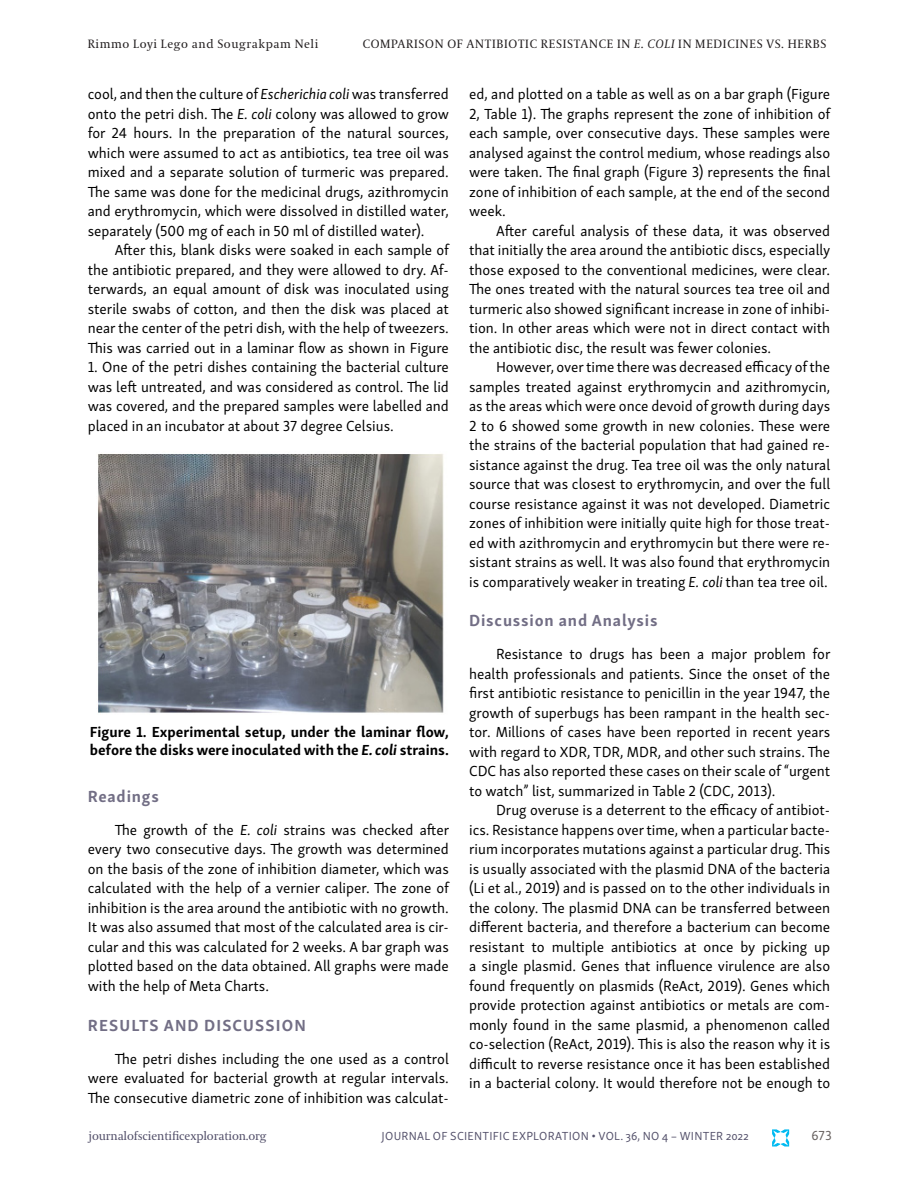
<style>
.page{position:relative;width:918px;height:1188px;background:#fff}
.page>*{position:absolute;margin:0;border:0;box-sizing:border-box;transform-origin:0 0}
.H1_11pt{font:700 16.5px "Skolar Sans PE";letter-spacing:.05em;color:#726e85}
.H1_11pt-2{font:700 16.5px "Skolar Sans PE";letter-spacing:.07em;color:#726e85}
.t1{font:15px/19.5px "Skolar Sans PE";color:#000;text-align:justify}
.t2{font:700 15px/18px "Skolar Sans PE";color:#000}
.t3{font:13.5px "Skolar Sans PE";color:#66605e}
.t4{font:12px "Coranto 2";letter-spacing:.06em;color:#231f20}
.t5{font:12px "Skolar Sans PE";letter-spacing:.025em;color:#53506a}
.t6{font:12px "Coranto 2";letter-spacing:-.01em;color:#53506a}
.s1{font-style:italic}
</style>
<div class="page">
<svg style="left:772px;top:1129px;width:17px;height:18px"></svg>
<img style="left:98px;top:454px;width:346px;height:259px">
<p class="t4" style="left:88px;top:37px;width:232px">Rimmo Loyi Lego and Sougrakpam Neli</p>
<p class="t4" style="left:363px;top:37px;width:465px">COMPARISON OF ANTIBIOTIC RESISTANCE IN <span class="s1">E. COLI</span> IN MEDICINES VS. HERBS</p>
<p class="t1" style="left:88px;top:83px;width:363px">cool, and then the culture of <span class="s1">Escherichia coli</span> was transferred onto the petri dish. The <span class="s1">E. coli</span> colony was allowed to grow for 24 hours. In the preparation of the natural sources, which were assumed to act as antibiotics, tea tree oil was mixed and a separate solution of turmeric was prepared.<br>The same was done for the medicinal drugs, azithromycin and erythromycin, which were dissolved in distilled water, separately (500 mg of each in 50 ml of distilled water).</p>
<p class="t1" style="left:88px;top:239px;width:363px;text-indent:27px">After this, blank disks were soaked in each sample of the antibiotic prepared, and they were allowed to dry. Af&shy;terwards, an equal amount of disk was inoculated using sterile swabs of cotton, and then the disk was placed at near the center of the petri dish, with the help of tweezers.<br>This was carried out in a laminar flow as shown in Figure</p>
<p class="t1" style="left:88px;top:356px;width:363px">1. One of the petri dishes containing the bacterial culture was left untreated, and was considered as control. The lid was covered, and the prepared samples were labelled and placed in an incubator at about 37 degree Celsius.</p>
<p class="t1" style="left:469px;top:83px;width:363px">ed, and plotted on a table as well as on a bar graph (Figure 2, Table 1). The graphs represent the zone of inhibition of each sample, over consecutive days. These samples were analysed against the control medium, whose readings also were taken. The final graph (Figure 3) represents the final zone of inhibition of each sample, at the end of the second week.</p>
<p class="t1" style="left:469px;top:219px;width:363px;text-indent:27px">After careful analysis of these data, it was observed that initially the area around the antibiotic discs, especially those exposed to the conventional medicines, were clear.<br>The ones treated with the natural sources tea tree oil and turmeric also showed significant increase in zone of inhibi&shy;tion. In other areas which were not in direct contact with the antibiotic disc, the result was fewer colonies.</p>
<p class="t1" style="left:469px;top:356px;width:363px;text-indent:27px">However, over time there was decreased efficacy of the samples treated against erythromycin and azithromycin, as the areas which were once devoid of growth during days 2 to 6 showed some growth in new colonies. These were the strains of the bacterial population that had gained re&shy;sistance against the drug. Tea tree oil was the only natural source that was closest to erythromycin, and over the full course resistance against it was not developed. Diametric zones of inhibition were initially quite high for those treat&shy;ed with azithromycin and erythromycin but there were re&shy;sistant strains as well. It was also found that erythromycin is comparatively weaker in treating <span class="s1">E. coli</span> than tea tree oil.</p>
<h2 class="H1_11pt" style="left:469px;top:607px;width:190px">Discussion and Analysis</h2>
<p class="t1" style="left:469px;top:643px;width:363px;text-indent:27px">Resistance to drugs has been a major problem for health professionals and patients. Since the onset of the first antibiotic resistance to penicillin in the year 1947, the growth of superbugs has been rampant in the health sec&shy;tor. Millions of cases have been reported in recent years with regard to XDR, TDR, MDR, and other such strains. The CDC has also reported these cases on their scale of “urgent to watch” list, summarized in Table 2 (CDC, 2013).</p>
<p class="t1" style="left:469px;top:799px;width:363px;text-indent:27px">Drug overuse is a deterrent to the efficacy of antibiot&shy;ics. Resistance happens over time, when a particular bacte&shy;rium incorporates mutations against a particular drug. This is usually associated with the plasmid DNA of the bacteria (Li et al., 2019) and is passed on to the other individuals in the colony. The plasmid DNA can be transferred between different bacteria, and therefore a bacterium can become resistant to multiple antibiotics at once by picking up a single plasmid. Genes that influence virulence are also found frequently on plasmids (ReAct, 2019). Genes which provide protection against antibiotics or metals are com&shy;monly found in the same plasmid, a phenomenon called co-selection (ReAct, 2019). This is also the reason why it is difficult to reverse resistance once it has been established in a bacterial colony. It would therefore not be enough to</p>
<p class="t2" style="left:90px;top:722px;width:361px">Figure 1. Experimental setup, under the laminar flow, before the disks were inoculated with the <span class="s1">E. coli</span> strains.</p>
<h2 class="H1_11pt" style="left:88px;top:783px;width:73px">Readings</h2>
<p class="t1" style="left:88px;top:819px;width:363px;text-indent:27px">The growth of the <span class="s1">E. coli</span> strains was checked after every two consecutive days. The growth was determined on the basis of the zone of inhibition diameter, which was calculated with the help of a vernier caliper. The zone of inhibition is the area around the antibiotic with no growth.<br>It was also assumed that most of the calculated area is cir&shy;cular and this was calculated for 2 weeks. A bar graph was plotted based on the data obtained. All graphs were made with the help of Meta Charts.</p>
<p class="H1_11pt-2" style="left:88px;top:1011px;width:219px">RESULTS AND DISCUSSION</p>
<p class="t1" style="left:88px;top:1047px;width:363px;text-indent:27px">The petri dishes including the one used as a control were evaluated for bacterial growth at regular intervals.<br>The consecutive diametric zone of inhibition was calculat-</p>
<p class="t6" style="left:89px;top:1129px;width:180px">journalofscientificexploration.org</p>
<p class="t5" style="left:382px;top:1127px;width:369px">JOURNAL OF SCIENTIFIC EXPLORATION • VOL. 36, NO 4 – WINTER 2022</p>
<p class="t3" style="left:811px;top:1126px;width:22px">673</p>
</div>
